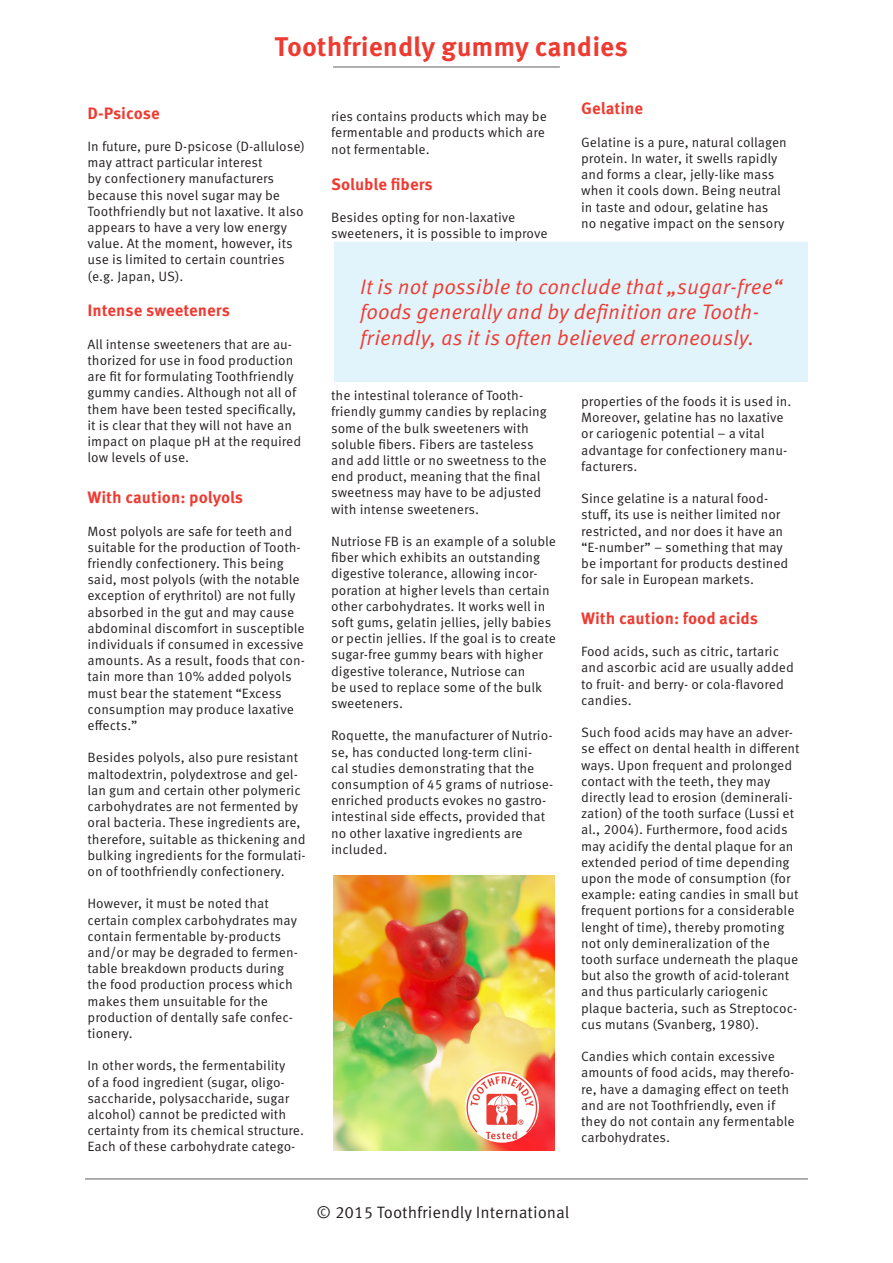
<style>
.page{position:relative;width:893px;height:1263px;background:#fff}
.page>*{position:absolute;margin:0;border:0;box-sizing:border-box;transform-origin:0 0}
.t1{font:700 27px "Meta Correspondence OT";color:#ee3b32}
.t2{font:italic 21px/25.2px "Meta Correspondence OT";color:#ee3b32}
.t3{font:700 16.5px "Meta Correspondence OT";color:#ee3b32}
.t4{font:16.5px "Meta Correspondence OT";color:#231f20}
.t5{font:13.5px/16.2px "Meta Correspondence OT";color:#231f20}
</style>
<div class="page">
<hr style="left:333px;top:66px;width:227px;height:2px;background:#939598">
<hr style="left:85px;top:1178px;width:723px;height:2px;background:#939598">
<div style="left:335px;top:242px;width:472px;height:139px;background:#e1f4fc"></div>
<div style="left:334px;top:242px;width:474px;height:140px;border:2px solid #e1f4fc"></div>
<img style="left:334px;top:875px;width:221px;height:275px">
<img style="left:465px;top:1071px;width:74px;height:72px">
<h1 class="t1" style="left:274px;top:29px;width:355px">Toothfriendly gummy candies</h1>
<p class="t3" style="left:88px;top:102px;width:74px">D-Psicose</p>
<p class="t5" style="left:88px;top:138px;width:219px">In future, pure D-psicose (D-allulose) may attract particular interest<br>by confectionery manufacturers because this novel sugar may be<br>Toothfriendly but not laxative. It also appears to have a very low energy value. At the moment, however, its use is limited to certain countries (e.g. Japan, US).</p>
<p class="t3" style="left:88px;top:300px;width:144px">Intense sweeteners</p>
<p class="t5" style="left:88px;top:336px;width:215px">All intense sweeteners that are au&shy;thorized for use in food production are fit for formulating Toothfriendly gummy candies. Although not all of them have been tested specifically, it is clear that they will not have an impact on plaque pH at the required low levels of use.</p>
<p class="t3" style="left:88px;top:487px;width:157px">With caution: polyols</p>
<p class="t5" style="left:88px;top:523px;width:219px">Most polyols are safe for teeth and suitable for the production of Tooth&shy;friendly confectionery. This being said, most polyols (with the notable exception of erythritol) are not fully absorbed in the gut and may cause abdominal discomfort in susceptible individuals if consumed in excessive amounts. As a result, foods that con&shy;tain more than 10% added polyols must bear the statement “Excess consumption may produce laxative effects.”</p>
<p class="t5" style="left:88px;top:750px;width:220px">Besides polyols, also pure resistant maltodextrin, polydextrose and gel&shy;lan gum and certain other polymeric carbohydrates are not fermented by oral bacteria. These ingredients are, therefore, suitable as thickening and bulking ingredients for the formulati&shy;on of toothfriendly confectionery.</p>
<p class="t5" style="left:88px;top:896px;width:212px">However, it must be noted that certain complex carbohydrates may contain fermentable by-products and/or may be degraded to fermen&shy;table breakdown products during the food production process which makes them unsuitable for the production of dentally safe confec&shy;tionery.</p>
<p class="t5" style="left:88px;top:1058px;width:218px">In other words, the fermentability<br>of a food ingredient (sugar, oligo&shy;saccharide, polysaccharide, sugar alcohol) cannot be predicted with certainty from its chemical structure.<br>Each of these carbohydrate catego-</p>
<p class="t5" style="left:331px;top:109px;width:217px">ries contains products which may be fermentable and products which are not fermentable.</p>
<p class="t3" style="left:331px;top:173px;width:103px">Soluble fibers</p>
<p class="t5" style="left:331px;top:209px;width:218px">Besides opting for non-laxative sweeteners, it is possible to improve</p>
<p class="t3" style="left:581px;top:98px;width:64px">Gelatine</p>
<p class="t5" style="left:581px;top:134px;width:207px">Gelatine is a pure, natural collagen protein. In water, it swells rapidly and forms a clear, jelly-like mass when it cools down. Being neutral in taste and odour, gelatine has no negative impact on the sensory</p>
<h2 class="t2" style="left:360px;top:275px;width:424px">It is not possible to conclude that „sugar-free“ foods generally and by definition are Tooth&shy;friendly, as it is often believed erroneously.</h2>
<p class="t5" style="left:331px;top:388px;width:217px">the intestinal tolerance of Tooth&shy;friendly gummy candies by replacing some of the bulk sweeteners with soluble fibers. Fibers are tasteless and add little or no sweetness to the end product, meaning that the final sweetness may have to be adjusted with intense sweeteners.</p>
<p class="t5" style="left:331px;top:533px;width:226px">Nutriose FB is an example of a soluble fiber which exhibits an outstanding digestive tolerance, allowing incor&shy;poration at higher levels than certain other carbohydrates. It works well in soft gums, gelatin jellies, jelly babies or pectin jellies. If the goal is to create sugar-free gummy bears with higher digestive tolerance, Nutriose can<br>be used to replace some of the bulk sweeteners.</p>
<p class="t5" style="left:331px;top:728px;width:224px">Roquette, the manufacturer of Nutrio&shy;se, has conducted long-term clini-<br>cal studies demonstrating that the consumption of 45 grams of nutriose&shy;enriched products evokes no gastro&shy;intestinal side effects, provided that no other laxative ingredients are included.</p>
<p class="t5" style="left:581px;top:393px;width:212px">properties of the foods it is used in.<br>Moreover, gelatine has no laxative or cariogenic potential – a vital advantage for confectionery manu&shy;facturers.</p>
<p class="t5" style="left:581px;top:491px;width:209px">Since gelatine is a natural food&shy;stuff, its use is neither limited nor restricted, and nor does it have an “E-number” – something that may be important for products destined for sale in European markets.</p>
<p class="t3" style="left:581px;top:608px;width:178px">With caution: food acids</p>
<p class="t5" style="left:581px;top:644px;width:214px">Food acids, such as citric, tartaric and ascorbic acid are usually added to fruit- and berry- or cola-flavored candies.</p>
<p class="t5" style="left:581px;top:725px;width:220px">Such food acids may have an adver&shy;se effect on dental health in different ways. Upon frequent and prolonged contact with the teeth, they may directly lead to erosion (deminerali&shy;zation) of the tooth surface (Lussi et al., 2004). Furthermore, food acids may acidify the dental plaque for an extended period of time depending upon the mode of consumption (for example: eating candies in small but frequent portions for a considerable lenght of time), thereby promoting not only demineralization of the tooth surface underneath the plaque but also the growth of acid-tolerant and thus particularly cariogenic plaque bacteria, such as Streptococ&shy;cus mutans (Svanberg, 1980).</p>
<p class="t5" style="left:581px;top:1049px;width:215px">Candies which contain excessive amounts of food acids, may therefo&shy;re, have a damaging effect on teeth and are not Toothfriendly, even if they do not contain any fermentable carbohydrates.</p>
<p class="t4" style="left:317px;top:1202px;width:254px">© 2015 Toothfriendly International</p>
</div>
